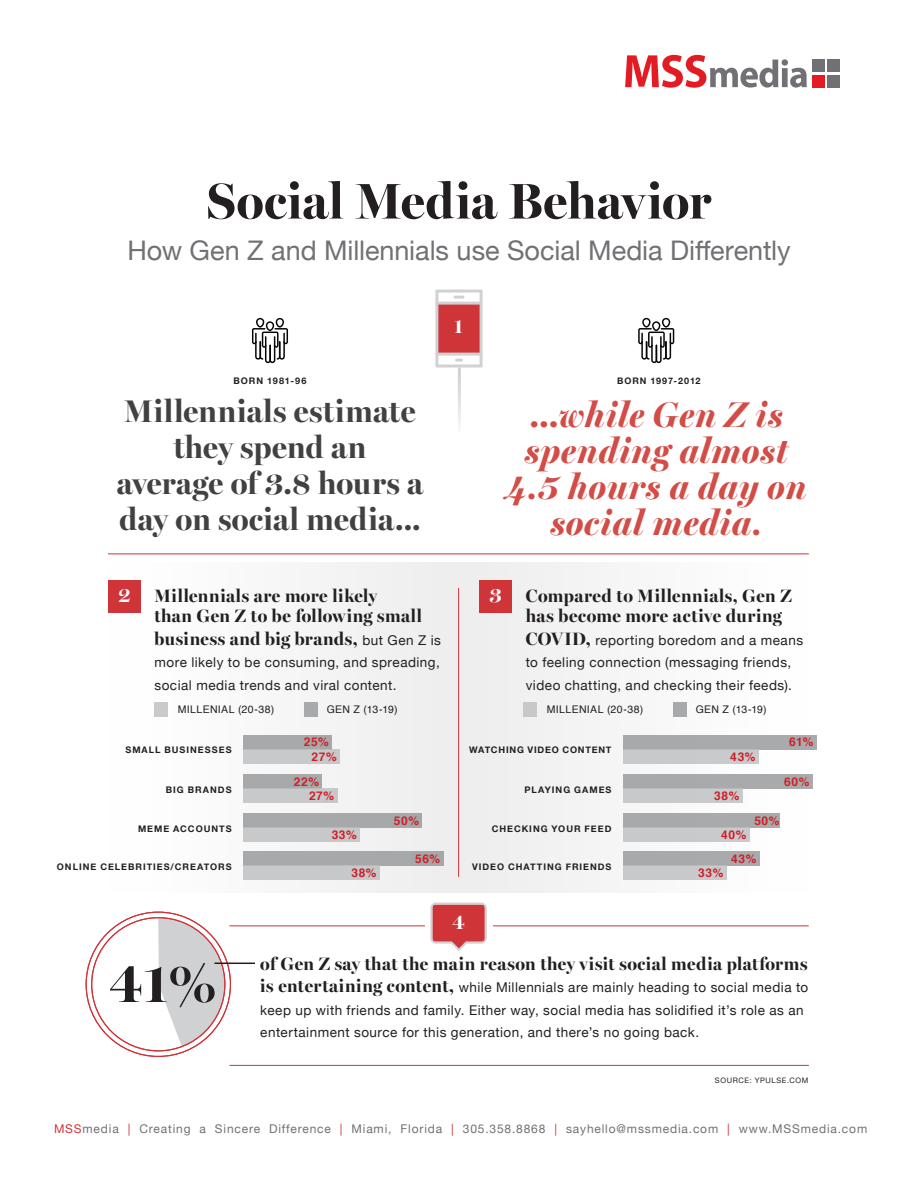
<style>
.page{position:relative;width:918px;height:1188px;background:#fff}
.page>*{position:absolute;margin:0;border:0;box-sizing:border-box;transform-origin:0 0}
.t1{font:700 57px "Miller Banner";color:#231f20}
.t2{font:700 50.4px "Miller Banner";letter-spacing:.005em;color:#231f20}
.t3{font:italic 700 36px/36px "Miller Banner";letter-spacing:.015em;color:#d34c46;text-align:center}
.t4{font:700 31.5px/36px "Miller Banner";letter-spacing:.015em;color:#414142;text-align:center}
.t5{font:27px "Helvetica Neue";letter-spacing:-.005em;color:#717074}
.t6{font:700 21px "Miller Banner";color:#fff}
.t7{font:700 18px/20.4px "Miller Banner";letter-spacing:.03em;color:#231f20}
.t8{font:13.5px/22.5px "Helvetica Neue";letter-spacing:.035em;color:#231f20}
.t9{font:12px "Helvetica Neue";letter-spacing:.07em;color:#717074}
.t10{font:700 12px "Helvetica";letter-spacing:.05em;color:#cd2028}
.t11{font:10.5px "Helvetica";letter-spacing:.035em;color:#231f20}
.t12{font:700 9.15px "Helvetica Neue";letter-spacing:.105em;color:#231f20}
.t13{font:700 9.15px "Helvetica Neue";letter-spacing:.085em;color:#231f20}
.t14{font:700 9px "Helvetica Neue";letter-spacing:.1em;color:#231f20}
.t15{font:7.5px "Helvetica Neue";letter-spacing:.085em;color:#231f20}
.s1{font-style:normal}
.s2{font-family:"Helvetica Neue";font-weight:400;font-size:13.5px}
.s3{font-family:"Miller Banner";font-weight:700;font-size:18px}
.s4{color:#cf3439}
</style>
<div class="page">
<hr style="left:230px;top:926px;width:579px;height:1px;background:#cf3439">
<div style="left:425px;top:920px;width:68px;height:54px;background:#fff"></div>
<svg style="left:158px;top:918px;width:66px;height:129px"></svg>
<div style="left:110px;top:562px;width:350px;height:330px;background:#f7f7f7"></div>
<div style="left:460px;top:562px;width:350px;height:330px;background:#f5f5f6"></div>
<hr style="left:458px;top:588px;width:1px;height:289px;background:#cf3439">
<svg style="left:625px;top:55px;width:182px;height:33px"></svg>
<div style="left:812px;top:75px;width:12px;height:12px;background:#e31b23"></div>
<div style="left:827px;top:75px;width:13px;height:12px;background:#717074"></div>
<div style="left:812px;top:60px;width:12px;height:12px;background:#717074"></div>
<div style="left:827px;top:60px;width:13px;height:12px;background:#717074"></div>
<hr style="left:108px;top:554px;width:701px;height:1px;background:#cf3439">
<div style="left:108px;top:580px;width:33px;height:33px;background:#cf3439"></div>
<div style="left:479px;top:580px;width:33px;height:33px;background:#cf3439"></div>
<hr style="left:230px;top:1065px;width:579px;height:1px;background:#cf3439">
<hr style="left:214px;top:963px;width:41px;height:1px;background:#231f20">
<svg style="left:435px;top:290px;width:48px;height:78px"></svg>
<div style="left:243px;top:851px;width:201px;height:14px;background:#a7a8aa"></div>
<div style="left:623px;top:851px;width:137px;height:14px;background:#a8a9ab"></div>
<div style="left:304px;top:702px;width:13px;height:15px;background:#a7a9aa"></div>
<div style="left:673px;top:702px;width:13px;height:15px;background:#a8a9ab"></div>
<div style="left:154px;top:702px;width:14px;height:15px;background:#c9cacc"></div>
<div style="left:524px;top:702px;width:13px;height:15px;background:#c6c8c9"></div>
<div style="left:243px;top:813px;width:178px;height:15px;background:#a7a8aa"></div>
<div style="left:623px;top:813px;width:157px;height:15px;background:#a8aaab"></div>
<div style="left:243px;top:735px;width:89px;height:14px;background:#a7a9ab"></div>
<div style="left:623px;top:735px;width:193px;height:14px;background:#a8aaab"></div>
<div style="left:243px;top:775px;width:78px;height:14px;background:#a7a9ab"></div>
<div style="left:623px;top:775px;width:190px;height:14px;background:#a8aaab"></div>
<div style="left:243px;top:865px;width:136px;height:15px;background:#c7c9ca"></div>
<div style="left:623px;top:865px;width:103px;height:15px;background:#c8c9cb"></div>
<div style="left:243px;top:827px;width:117px;height:15px;background:#c7c9ca"></div>
<div style="left:623px;top:827px;width:127px;height:15px;background:#c8c9cb"></div>
<div style="left:243px;top:749px;width:97px;height:14px;background:#c7c9ca"></div>
<div style="left:623px;top:749px;width:135px;height:14px;background:#c8c9cb"></div>
<div style="left:243px;top:789px;width:95px;height:14px;background:#c7c9ca"></div>
<div style="left:623px;top:789px;width:119px;height:14px;background:#c8c9cb"></div>
<svg style="left:430px;top:903px;width:57px;height:48px;background:#d6686c"></svg>
<svg style="left:252px;top:318px;width:36px;height:45px"></svg>
<svg style="left:638px;top:318px;width:36px;height:45px"></svg>
<p class="t2" style="left:207px;top:171px;width:506px">Social Media Behavior</p>
<p class="t5" style="left:127px;top:231px;width:665px">How Gen Z and Millennials use Social Media Differently</p>
<p class="t6" style="left:454px;top:313px;width:11px">1</p>
<p class="t12" style="left:233px;top:373px;width:75px">BORN 1981-96</p>
<p class="t14" style="left:617px;top:374px;width:85px">BORN 1997-2012</p>
<p class="t4" style="left:117px;top:392px;width:308px">Millennials estimate they spend an average of 3.8 hours a day on social media...</p>
<p class="t3" style="left:506px;top:396px;width:302px"><span class="s1">...</span>while Gen Z is spending almost<br>4.5 hours a day on social media.</p>
<p class="t7" style="left:154px;top:585px;width:269px">Millennials are more likely<br>than Gen Z to be following small</p>
<p class="t7" style="left:154px;top:628px;width:288px">business and big brands, <span class="s2">but Gen Z is</span></p>
<p class="t8" style="left:154px;top:652px;width:287px">more likely to be consuming, and spreading, social media trends and viral content.</p>
<p class="t6" style="left:118px;top:583px;width:14px">2</p>
<p class="t6" style="left:490px;top:583px;width:13px">3</p>
<p class="t7" style="left:526px;top:585px;width:268px">Compared to Millennials, Gen Z has become more active during</p>
<p class="t8" style="left:526px;top:629px;width:279px"><span class="s3">COVID,</span> reporting boredom and a means to feeling connection (messaging friends, video chatting, and checking their feeds).</p>
<p class="t11" style="left:178px;top:701px;width:98px">MILLENIAL (20-38)</p>
<p class="t11" style="left:327px;top:701px;width:72px">GEN Z (13-19)</p>
<p class="t11" style="left:547px;top:701px;width:98px">MILLENIAL (20-38)</p>
<p class="t11" style="left:696px;top:701px;width:72px">GEN Z (13-19)</p>
<p class="t10" style="left:304px;top:732px;width:27px">25%</p>
<p class="t10" style="left:789px;top:732px;width:26px">61%</p>
<p class="t10" style="left:294px;top:772px;width:27px">22%</p>
<p class="t10" style="left:784px;top:772px;width:27px">60%</p>
<p class="t12" style="left:125px;top:743px;width:108px">SMALL BUSINESSES</p>
<p class="t13" style="left:469px;top:743px;width:144px">WATCHING VIDEO CONTENT</p>
<p class="t12" style="left:166px;top:782px;width:67px">BIG BRANDS</p>
<p class="t12" style="left:525px;top:782px;width:88px">PLAYING GAMES</p>
<p class="t10" style="left:311px;top:747px;width:27px">27%</p>
<p class="t10" style="left:730px;top:747px;width:27px">43%</p>
<p class="t10" style="left:309px;top:786px;width:27px">27%</p>
<p class="t10" style="left:714px;top:786px;width:27px">38%</p>
<p class="t10" style="left:394px;top:811px;width:27px">50%</p>
<p class="t10" style="left:754px;top:811px;width:27px">50%</p>
<p class="t12" style="left:138px;top:821px;width:95px">MEME ACCOUNTS</p>
<p class="t12" style="left:492px;top:821px;width:121px">CHECKING YOUR FEED</p>
<p class="t10" style="left:332px;top:825px;width:27px">33%</p>
<p class="t10" style="left:721px;top:825px;width:27px">40%</p>
<p class="t10" style="left:415px;top:849px;width:27px">56%</p>
<p class="t10" style="left:731px;top:849px;width:27px">43%</p>
<p class="t12" style="left:57px;top:859px;width:176px">ONLINE CELEBRITIES/CREATORS</p>
<p class="t12" style="left:472px;top:859px;width:141px">VIDEO CHATTING FRIENDS</p>
<p class="t10" style="left:351px;top:863px;width:27px">38%</p>
<p class="t10" style="left:698px;top:863px;width:27px">33%</p>
<p class="t6" style="left:452px;top:909px;width:14px">4</p>
<p class="t1" style="left:109px;top:948px;width:109px">41%</p>
<p class="t7" style="left:260px;top:953px;width:549px">of Gen Z say that the main reason they visit social media platforms</p>
<p class="t8" style="left:260px;top:977px;width:550px"><span class="s3">is entertaining content,</span> while Millennials are mainly heading to social media to keep up with friends and family. Either way, social media has solidified it’s role as an entertainment source for this generation, and there’s no going back.</p>
<p class="t15" style="left:715px;top:1075px;width:95px">SOURCE: YPULSE.COM</p>
<p class="t9" style="left:54px;top:1120px;width:815px"><span class="s4">MSS</span>media <span class="s4">|</span> Creating a Sincere Difference <span class="s4">|</span> Miami, Florida <span class="s4">|</span> 305.358.8868 <span class="s4">|</span> sayhello@mssmedia.com <span class="s4">|</span> www.MSSmedia.com</p>
</div>
